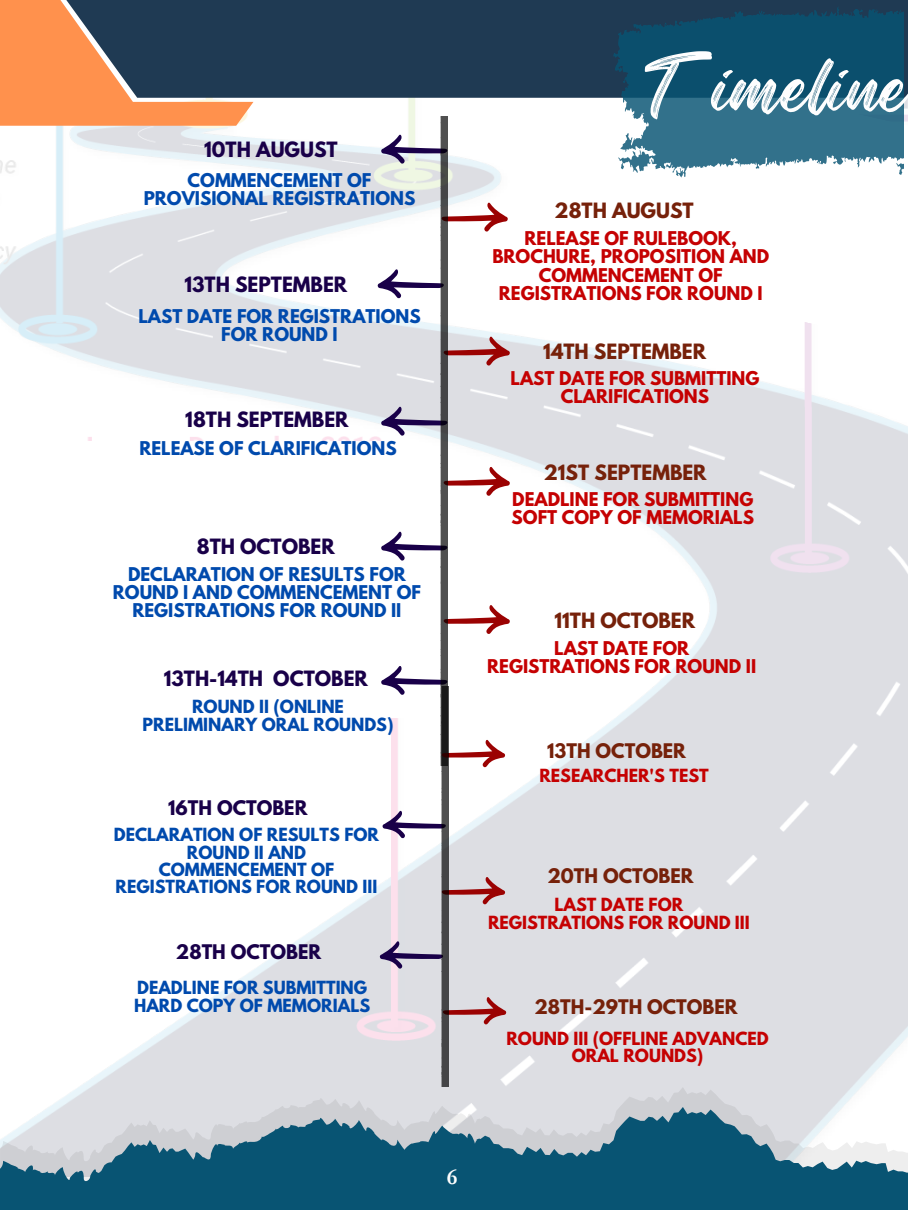
<style>
.page{position:relative;width:908px;height:1210px;background:#fff}
.page>*{position:absolute;margin:0;border:0;box-sizing:border-box;transform-origin:0 0}
.t1{font:66.5px "Regular Brush";color:#fefefe}
.t2{font:700 22.89px "Garamond";color:#fefefe}
.t3{font:700 18.69px "League Spartan";color:#190049}
.t4{font:700 18.69px "League Spartan";color:#76210a}
.t5{font:700 17.85px "League Spartan";color:#76210a}
.t6{font:700 17.85px "League Spartan";color:#190049}
.t7{font:700 16.84px/18.2px "League Spartan";color:#c50102;text-align:center}
.t8{font:700 16.84px/18.2px "League Spartan";color:#004aad;text-align:center}
.t9{font:700 16.06px/17.4px "League Spartan";color:#004aad;text-align:center}
.t10{font:700 16.06px/17.4px "League Spartan";color:#c50102;text-align:center}
</style>
<div class="page">
<img style="left:0;top:98px;width:907px;height:989px">
<svg style="left:708px;top:98px;width:199px;height:258px"></svg>
<div style="left:253px;top:0;width:654px;height:98px;background:#1f3a53"></div>
<svg style="left:0;top:0;width:253px;height:126px;background:#976d57"></svg>
<svg style="left:50px;top:1087px;width:811px;height:20px;background:#dddee3"></svg>
<svg style="left:0;top:1107px;width:907px;height:103px;background:#56869b"></svg>
<svg style="left:613px;top:0;width:289px;height:184px;background:#3b7088"></svg>
<div style="left:120px;top:659px;width:267px;height:219px;background:#fff"></div>
<div style="left:32px;top:441px;width:372px;height:276px;background:#fff"></div>
<svg style="left:377px;top:117px;width:133px;height:970px"></svg>
<p class="t3" style="left:204px;top:141px;width:135px">10TH AUGUST</p>
<p class="t8" style="left:144px;top:173px;width:273px">COMMENCEMENT OF<br>PROVISIONAL REGISTRATIONS</p>
<p class="t3" style="left:184px;top:275px;width:164px">13TH SEPTEMBER</p>
<p class="t8" style="left:138px;top:309px;width:284px">LAST DATE FOR REGISTRATIONS<br>FOR ROUND I</p>
<p class="t3" style="left:185px;top:410px;width:165px">18TH SEPTEMBER</p>
<p class="t8" style="left:139px;top:441px;width:259px">RELEASE OF CLARIFICATIONS</p>
<p class="t3" style="left:197px;top:537px;width:139px">8TH OCTOBER</p>
<p class="t8" style="left:113px;top:567px;width:309px">DECLARATION OF RESULTS FOR<br>ROUND I AND COMMENCEMENT OF<br>REGISTRATIONS FOR ROUND II</p>
<p class="t3" style="left:164px;top:669px;width:206px">13TH-14TH OCTOBER</p>
<p class="t9" style="left:142px;top:700px;width:252px">ROUND II (ONLINE<br>PRELIMINARY ORAL ROUNDS)</p>
<p class="t6" style="left:168px;top:798px;width:141px">16TH OCTOBER</p>
<p class="t9" style="left:114px;top:828px;width:266px">DECLARATION OF RESULTS FOR<br>ROUND II AND<br>COMMENCEMENT OF<br>REGISTRATIONS FOR ROUND III</p>
<p class="t6" style="left:176px;top:943px;width:147px">28TH OCTOBER</p>
<p class="t9" style="left:134px;top:981px;width:237px;text-align:left">DEADLINE FOR SUBMITTING<br>HARD COPY OF MEMORIALS</p>
<p class="t1" style="left:643px;top:34px;width:267px">Timeline</p>
<p class="t4" style="left:554px;top:201px;width:140px">28TH AUGUST</p>
<p class="t7" style="left:492px;top:231px;width:278px">RELEASE OF RULEBOOK,<br>BROCHURE, PROPOSITION AND<br>COMMENCEMENT OF<br>REGISTRATIONS FOR ROUND I</p>
<p class="t4" style="left:543px;top:342px;width:164px">14TH SEPTEMBER</p>
<p class="t7" style="left:510px;top:371px;width:250px">LAST DATE FOR SUBMITTING<br>CLARIFICATIONS</p>
<p class="t4" style="left:543px;top:463px;width:164px">21ST SEPTEMBER</p>
<p class="t7" style="left:511px;top:492px;width:244px;text-align:left">DEADLINE FOR SUBMITTING<br>SOFT COPY OF MEMORIALS</p>
<p class="t4" style="left:554px;top:611px;width:142px">11TH OCTOBER</p>
<p class="t7" style="left:487px;top:641px;width:270px">LAST DATE FOR<br>REGISTRATIONS FOR ROUND II</p>
<p class="t5" style="left:547px;top:741px;width:140px">13TH OCTOBER</p>
<p class="t10" style="left:539px;top:768px;width:171px">RESEARCHER'S TEST</p>
<p class="t5" style="left:547px;top:866px;width:147px">20TH OCTOBER</p>
<p class="t10" style="left:488px;top:898px;width:263px">LAST DATE FOR<br>REGISTRATIONS FOR ROUND III</p>
<p class="t5" style="left:534px;top:997px;width:204px">28TH-29TH OCTOBER</p>
<p class="t10" style="left:506px;top:1031px;width:264px">ROUND III (OFFLINE ADVANCED<br>ORAL ROUNDS)</p>
<p class="t2" style="left:447px;top:1164px;width:12px">6</p>
</div>
